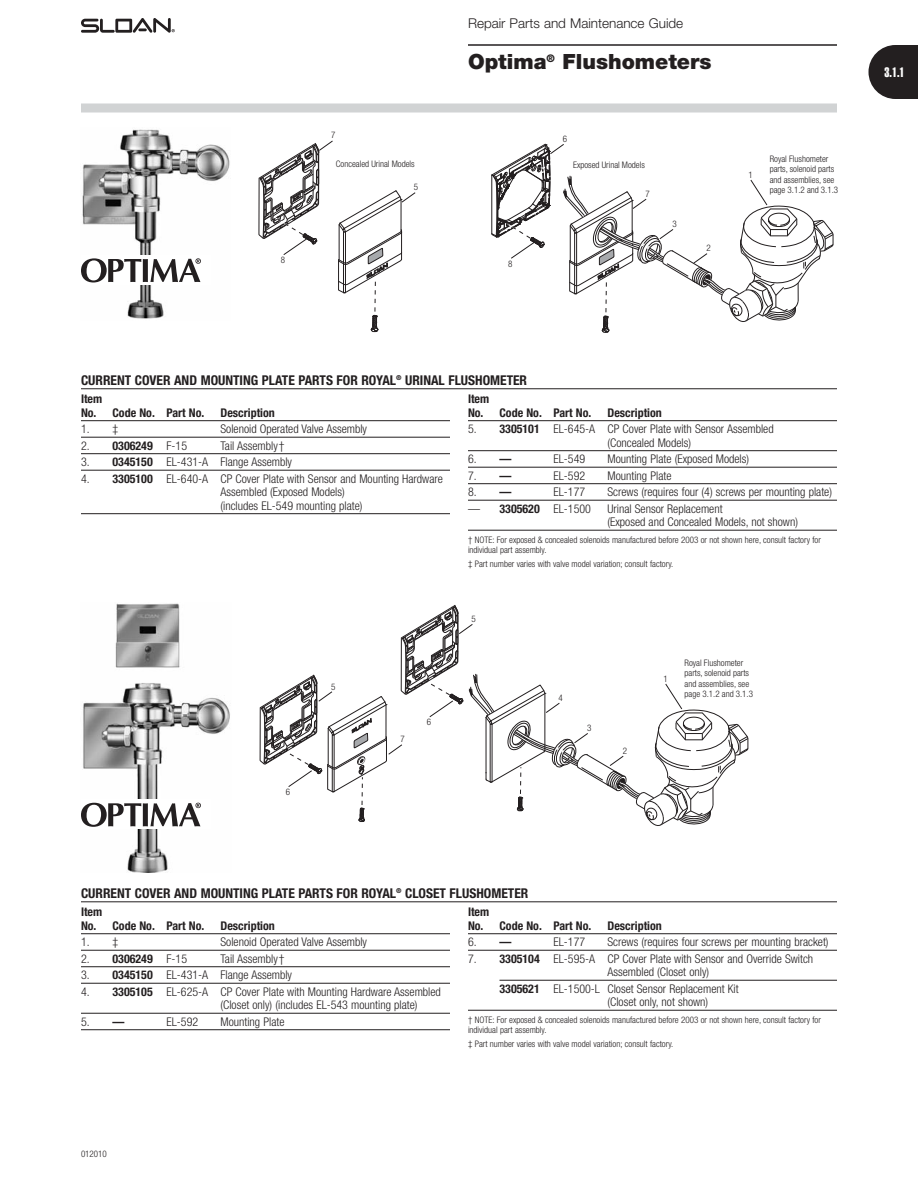
<style>
.page{position:relative;width:918px;height:1188px;background:#fff}
.page>*{position:absolute;margin:0;border:0;box-sizing:border-box;transform-origin:0 0}
.t1{font:900 21px "Helvetica Neue";color:#231f20}
.t2{font:700 condensed 13.5px "Helvetica Neue";color:#231f20}
.t3{font:300 13.5px "Helvetica Neue";color:#231f20}
.t4{font:13.5px "Helvetica Extra Compressed";color:#fff}
.t5{font:300 condensed 12px/13.5px "Helvetica Neue";color:#231f20}
.t6{font:700 condensed 12px/13.5px "Helvetica Neue";color:#231f20}
.t7{font:300 condensed 9px/10.5px "Helvetica Neue";color:#231f20}
.s1{font-weight:300}
.s2{font-weight:700}
</style>
<div class="page">
<div style="left:81px;top:104px;width:756px;height:8px;background:#d1d3d4"></div>
<svg style="left:81px;top:18px;width:94px;height:15px"></svg>
<hr style="left:468px;top:44px;width:369px;height:2px;background:#231f20">
<svg style="left:868px;top:45px;width:50px;height:54px;background:#3e3b3c"></svg>
<hr style="left:81px;top:420px;width:369px;height:1px;background:#231f20">
<hr style="left:81px;top:437px;width:369px;height:1px;background:#231f20">
<hr style="left:81px;top:453px;width:369px;height:1px;background:#231f20">
<hr style="left:81px;top:470px;width:369px;height:1px;background:#231f20">
<hr style="left:81px;top:513px;width:369px;height:1px;background:#231f20">
<hr style="left:468px;top:420px;width:369px;height:1px;background:#231f20">
<hr style="left:468px;top:450px;width:369px;height:1px;background:#231f20">
<hr style="left:468px;top:467px;width:369px;height:1px;background:#231f20">
<hr style="left:468px;top:483px;width:369px;height:1px;background:#231f20">
<hr style="left:468px;top:500px;width:369px;height:1px;background:#231f20">
<hr style="left:468px;top:530px;width:369px;height:1px;background:#231f20">
<img style="left:82px;top:129px;width:148px;height:190px">
<div style="left:81px;top:255px;width:129px;height:30px;background:#fff"></div>
<svg style="left:81px;top:258px;width:120px;height:25px"></svg>
<img style="left:83px;top:603px;width:147px;height:269px">
<div style="left:81px;top:800px;width:129px;height:29px;background:#fff"></div>
<svg style="left:81px;top:803px;width:120px;height:24px"></svg>
<hr style="left:81px;top:388px;width:756px;height:1px;background:#231f20">
<hr style="left:81px;top:933px;width:369px;height:1px;background:#231f20">
<hr style="left:81px;top:950px;width:369px;height:1px;background:#231f20">
<hr style="left:81px;top:966px;width:369px;height:1px;background:#231f20">
<hr style="left:81px;top:983px;width:369px;height:1px;background:#231f20">
<hr style="left:81px;top:1013px;width:369px;height:1px;background:#231f20">
<hr style="left:81px;top:1029px;width:369px;height:1px;background:#231f20">
<hr style="left:468px;top:933px;width:369px;height:1px;background:#231f20">
<hr style="left:468px;top:950px;width:369px;height:1px;background:#231f20">
<hr style="left:500px;top:980px;width:337px;height:1px;background:#231f20">
<hr style="left:468px;top:1010px;width:369px;height:1px;background:#231f20">
<hr style="left:81px;top:901px;width:756px;height:1px;background:#231f20">
<svg style="left:258px;top:140px;width:576px;height:891px"></svg>
<p class="t3" style="left:468px;top:18px;width:217px">Repair Parts and Maintenance Guide</p>
<p class="t7" style="left:281px;top:256px;width:6px">8</p>
<p class="t7" style="left:331px;top:131px;width:6px">7</p>
<p class="t1" style="left:468px;top:54px;width:245px">Optima<sup>®</sup> Flushometers</p>
<p class="t7" style="left:563px;top:134px;width:6px">6</p>
<p class="t7" style="left:336px;top:159px;width:80px">Concealed Urinal Models</p>
<p class="t7" style="left:573px;top:160px;width:73px">Exposed Urinal Models</p>
<p class="t7" style="left:414px;top:182px;width:6px">5</p>
<p class="t7" style="left:508px;top:259px;width:6px">8</p>
<p class="t7" style="left:645px;top:189px;width:6px">7</p>
<p class="t7" style="left:673px;top:220px;width:6px">3</p>
<p class="t7" style="left:706px;top:244px;width:6px">2</p>
<p class="t7" style="left:749px;top:171px;width:6px">1</p>
<p class="t7" style="left:770px;top:154px;width:70px">Royal Flushometer parts, solenoid parts and assemblies, see page 3.1.2 and 3.1.3</p>
<p class="t2" style="left:81px;top:375px;width:448px">CURRENT COVER AND MOUNTING PLATE PARTS FOR ROYAL<sup>®</sup> URINAL FLUSHOMETER</p>
<p class="t6" style="left:81px;top:393px;width:125px">Item<br>No. Code No. Part No.</p>
<p class="t6" style="left:221px;top:407px;width:56px">Description</p>
<p class="t5" style="left:81px;top:423px;width:39px">1. ‡</p>
<p class="t5" style="left:221px;top:423px;width:148px">Solenoid Operated Valve Assembly</p>
<p class="t6" style="left:81px;top:440px;width:108px"><span class="s1">2.</span> 0306249 <span class="s1">F-15</span></p>
<p class="t5" style="left:221px;top:440px;width:65px">Tail Assembly†</p>
<p class="t5" style="left:81px;top:456px;width:213px">3. <span class="s2">0345150</span> EL-431-A Flange Assembly</p>
<p class="t5" style="left:220px;top:473px;width:224px;text-indent:-140px">4. <span class="s2">3305100</span> EL-640-A CP Cover Plate with Sensor and Mounting Hardware<br>Assembled (Exposed Models)<br>(includes EL-549 mounting plate)</p>
<p class="t7" style="left:286px;top:788px;width:6px">6</p>
<p class="t7" style="left:331px;top:682px;width:6px">5</p>
<p class="t7" style="left:401px;top:735px;width:6px">7</p>
<p class="t7" style="left:427px;top:718px;width:6px">6</p>
<p class="t6" style="left:468px;top:393px;width:125px">Item<br>No. Code No. Part No.</p>
<p class="t6" style="left:608px;top:407px;width:56px">Description</p>
<p class="t5" style="left:608px;top:423px;width:168px;text-indent:-140px">5. <span class="s2">3305101</span> EL-645-A CP Cover Plate with Sensor Assembled (Concealed Models)</p>
<p class="t5" style="left:468px;top:453px;width:45px">6. <span class="s2">—</span></p>
<p class="t5" style="left:554px;top:453px;width:33px">EL-549</p>
<p class="t5" style="left:608px;top:453px;width:143px">Mounting Plate (Exposed Models)</p>
<p class="t5" style="left:468px;top:470px;width:45px">7. <span class="s2">—</span></p>
<p class="t5" style="left:554px;top:470px;width:33px">EL-592</p>
<p class="t5" style="left:608px;top:470px;width:66px">Mounting Plate</p>
<p class="t5" style="left:468px;top:486px;width:45px">8. <span class="s2">—</span></p>
<p class="t5" style="left:554px;top:486px;width:33px">EL-177</p>
<p class="t5" style="left:608px;top:486px;width:226px">Screws (requires four (4) screws per mounting plate)</p>
<p class="t5" style="left:468px;top:503px;width:124px">— <span class="s2">3305620</span> EL-1500</p>
<p class="t5" style="left:608px;top:503px;width:192px">Urinal Sensor Replacement<br>(Exposed and Concealed Models, not shown)</p>
<p class="t7" style="left:468px;top:535px;width:354px">† NOTE: For exposed &amp; concealed solenoids manufactured before 2003 or not shown here, consult factory for individual part assembly.</p>
<p class="t7" style="left:468px;top:559px;width:207px">‡ Part number varies with valve model variation; consult factory.</p>
<p class="t7" style="left:471px;top:615px;width:6px">5</p>
<p class="t7" style="left:559px;top:693px;width:6px">4</p>
<p class="t7" style="left:587px;top:724px;width:6px">3</p>
<p class="t7" style="left:623px;top:746px;width:6px">2</p>
<p class="t7" style="left:663px;top:675px;width:6px">1</p>
<p class="t7" style="left:685px;top:658px;width:70px">Royal Flushometer parts, solenoid parts and assemblies, see page 3.1.2 and 3.1.3</p>
<p class="t2" style="left:81px;top:888px;width:449px">CURRENT COVER AND MOUNTING PLATE PARTS FOR ROYAL<sup>®</sup> CLOSET FLUSHOMETER</p>
<p class="t6" style="left:81px;top:906px;width:125px">Item<br>No. Code No. Part No.</p>
<p class="t6" style="left:221px;top:920px;width:56px">Description</p>
<p class="t6" style="left:468px;top:906px;width:125px">Item<br>No. Code No. Part No.</p>
<p class="t6" style="left:608px;top:920px;width:56px">Description</p>
<p class="t5" style="left:81px;top:936px;width:39px">1. ‡</p>
<p class="t5" style="left:221px;top:936px;width:148px">Solenoid Operated Valve Assembly</p>
<p class="t6" style="left:81px;top:953px;width:108px"><span class="s1">2.</span> 0306249 <span class="s1">F-15</span></p>
<p class="t5" style="left:221px;top:953px;width:65px">Tail Assembly†</p>
<p class="t5" style="left:81px;top:969px;width:213px">3. <span class="s2">0345150</span> EL-431-A Flange Assembly</p>
<p class="t5" style="left:220px;top:986px;width:222px;text-indent:-140px">4. <span class="s2">3305105</span> EL-625-A CP Cover Plate with Mounting Hardware Assembled (Closet only) (includes EL-543 mounting plate)</p>
<p class="t5" style="left:81px;top:1016px;width:45px">5. <span class="s2">—</span></p>
<p class="t5" style="left:166px;top:1016px;width:33px">EL-592</p>
<p class="t5" style="left:221px;top:1016px;width:66px">Mounting Plate</p>
<p class="t5" style="left:468px;top:936px;width:45px">6. <span class="s2">—</span></p>
<p class="t5" style="left:554px;top:936px;width:33px">EL-177</p>
<p class="t5" style="left:608px;top:936px;width:223px">Screws (requires four screws per mounting bracket)</p>
<p class="t5" style="left:608px;top:953px;width:207px;text-indent:-140px">7. <span class="s2">3305104</span> EL-595-A CP Cover Plate with Sensor and Override Switch<br>Assembled (Closet only)</p>
<p class="t5" style="left:608px;top:983px;width:133px;text-indent:-108px"><span class="s2">3305621</span> EL-1500-L Closet Sensor Replacement Kit (Closet only, not shown)</p>
<p class="t7" style="left:468px;top:1015px;width:354px">† NOTE: For exposed &amp; concealed solenoids manufactured before 2003 or not shown here, consult factory for individual part assembly.</p>
<p class="t7" style="left:468px;top:1039px;width:207px">‡ Part number varies with valve model variation; consult factory.</p>
<p class="t7" style="left:81px;top:1149px;width:27px">012010</p>
<p class="t4" style="left:885px;top:67px;width:21px">3.1.1</p>
</div>
